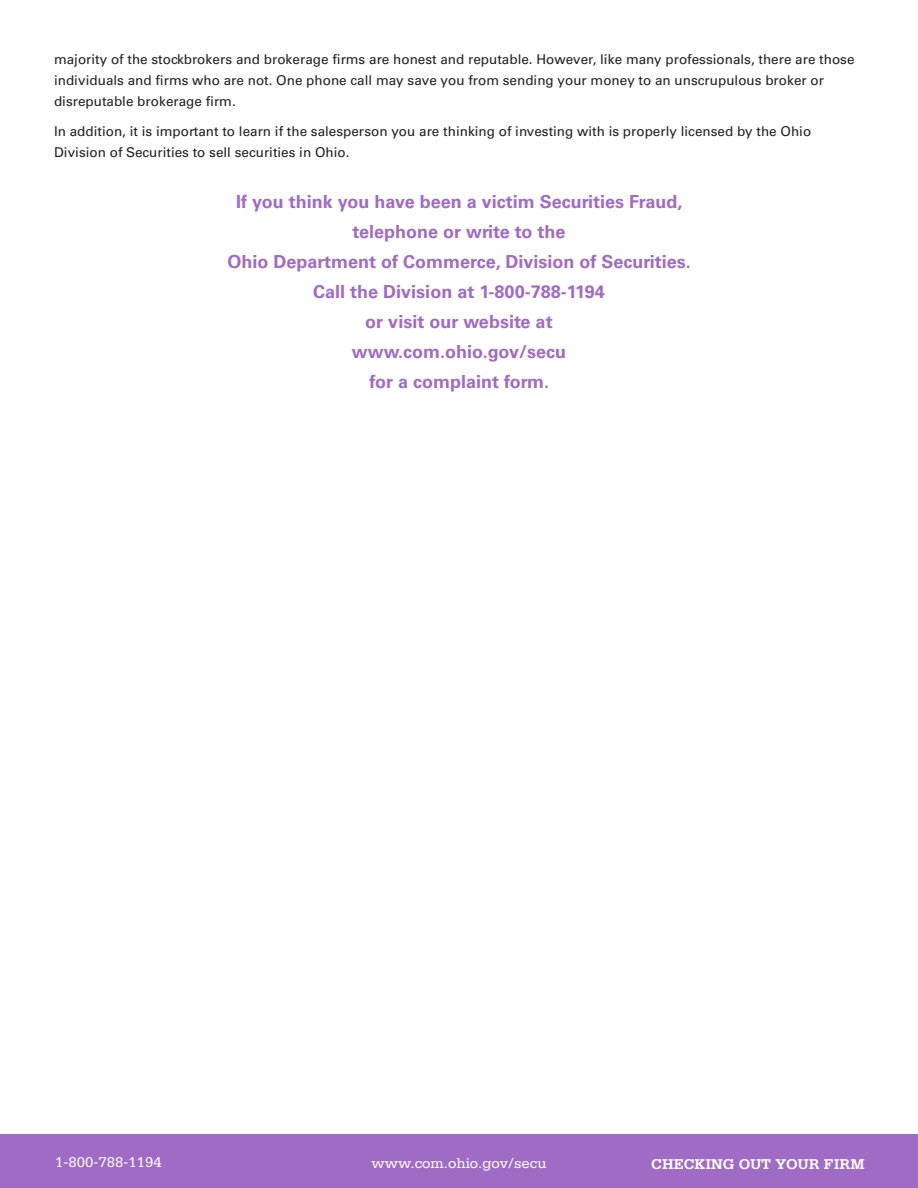
<style>
.page{position:relative;width:918px;height:1188px;background:#fff}
.page>*{position:absolute;margin:0;border:0;box-sizing:border-box;transform-origin:0 0}
.t1{font:700 18px "Univers";color:#a06bc4}
.t2{font:15px "Serifa";color:#fff}
.t3{font:700 15px "Serifa";color:#fff}
.t4{font:13.5px/21px "Univers";color:#231f20}
</style>
<div class="page">
<div style="left:0;top:1134px;width:918px;height:54px;background:#a06bc4"></div>
<p class="t4" style="left:54px;top:49px;width:802px">majority of the stockbrokers and brokerage firms are honest and reputable. However, like many professionals, there are those individuals and firms who are not. One phone call may save you from sending your money to an unscrupulous broker or disreputable brokerage firm.</p>
<p class="t4" style="left:54px;top:121px;width:759px">In addition, it is important to learn if the salesperson you are thinking of investing with is properly licensed by the Ohio<br>Division of Securities to sell securities in Ohio.</p>
<p class="t1" style="left:236px;top:191px;width:448px">If you think you have been a victim Securities Fraud,</p>
<p class="t1" style="left:352px;top:221px;width:215px">telephone or write to the</p>
<p class="t1" style="left:228px;top:251px;width:465px">Ohio Department of Commerce, Division of Securities.</p>
<p class="t1" style="left:313px;top:281px;width:293px">Call the Division at 1-800-788-1194</p>
<p class="t1" style="left:365px;top:311px;width:189px">or visit our website at</p>
<p class="t1" style="left:352px;top:341px;width:216px">www.com.ohio.gov/secu</p>
<p class="t1" style="left:369px;top:371px;width:181px">for a complaint form.</p>
<p class="t2" style="left:55px;top:1154px;width:108px">1-800-788-1194</p>
<p class="t2" style="left:371px;top:1155px;width:177px">www.com.ohio.gov/secu</p>
<p class="t3" style="left:651px;top:1156px;width:215px">CHECKING OUT YOUR FIRM</p>
</div>
